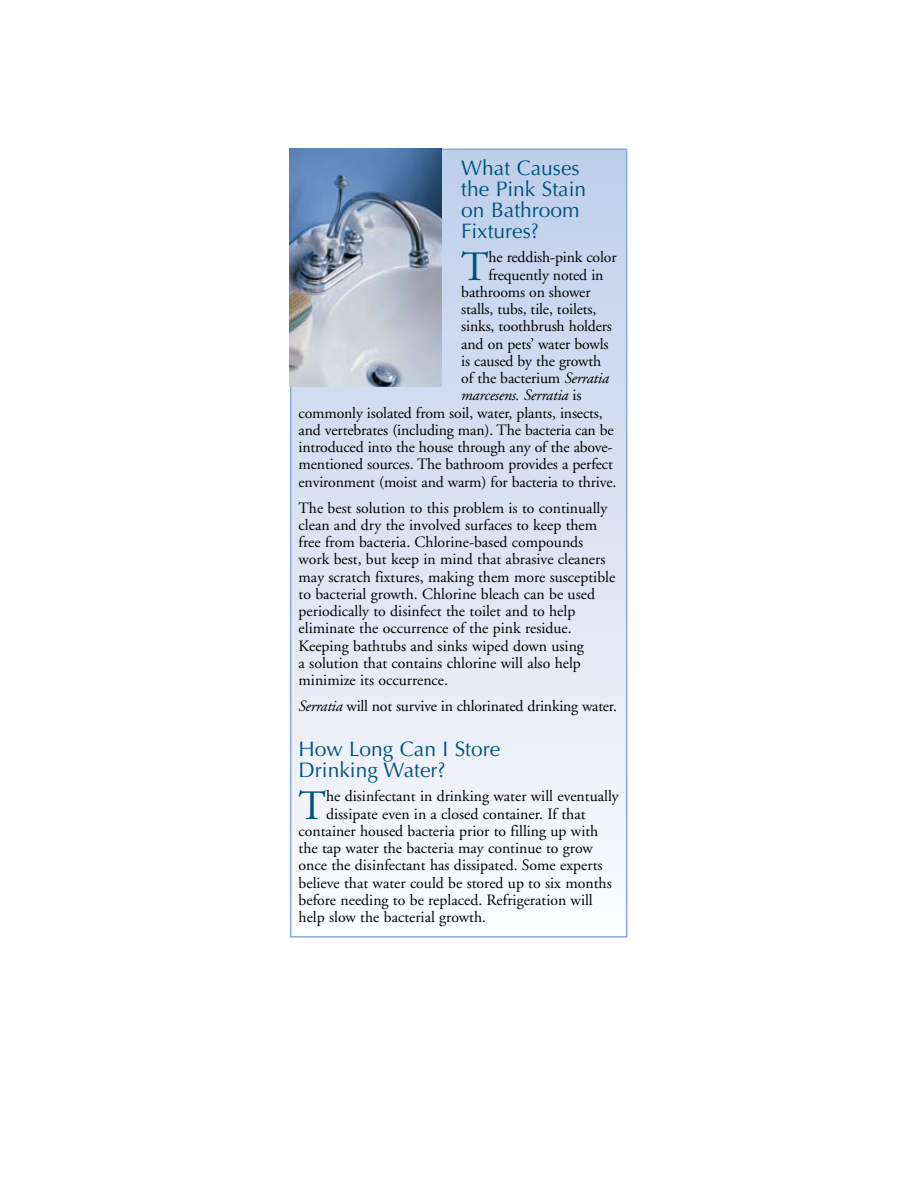
<style>
.page{position:relative;width:918px;height:1188px;background:#fff}
.page>*{position:absolute;margin:0;border:0;box-sizing:border-box;transform-origin:0 0}
.t1{font:41.7px "Adobe Garamond";color:#00527a}
.t2{font:21px/21px "Optima";color:#00527a}
.t3{font:15.75px/17.2px "Adobe Garamond";color:#000}
.t4{font:italic 15.75px "Adobe Garamond";letter-spacing:-.01em;color:#000}
.s1{font-style:italic}
.s2{font-style:normal}
</style>
<div class="page">
<div style="left:291px;top:149px;width:336px;height:788px;background:linear-gradient(to bottom,#bdceea,#fbfbfe)"></div>
<div style="left:290px;top:148px;width:337px;height:790px;border:2px solid #85abda"></div>
<img style="left:290px;top:148px;width:151px;height:239px">
<h2 class="t2" style="left:461px;top:157px;width:126px">What Causes the Pink Stain on Bathroom<br>Fixtures?</h2>
<h1 class="t1" style="left:461px;top:244px;width:29px">T</h1>
<p class="t3" style="left:488px;top:249px;width:130px">he reddish-pink color</p>
<p class="t3" style="left:488px;top:266px;width:117px">frequently noted in</p>
<p class="t3" style="left:461px;top:284px;width:131px">bathrooms on shower</p>
<p class="t3" style="left:461px;top:301px;width:137px">stalls, tubs, tile, toilets,</p>
<p class="t3" style="left:461px;top:318px;width:152px">sinks, toothbrush holders</p>
<p class="t3" style="left:461px;top:335px;width:149px">and on pets’ water bowls</p>
<p class="t3" style="left:461px;top:353px;width:141px">is caused by the growth</p>
<p class="t3" style="left:461px;top:370px;width:149px">of the bacterium <span class="s1">Serratia</span></p>
<p class="t4" style="left:461px;top:387px;width:122px">marcesens. Serratia <span class="s2">is</span></p>
<p class="t3" style="left:299px;top:404px;width:306px">commonly isolated from soil, water, plants, insects,</p>
<p class="t3" style="left:299px;top:422px;width:317px">and vertebrates (including man). The bacteria can be</p>
<p class="t3" style="left:299px;top:439px;width:315px">introduced into the house through any of the above-</p>
<p class="t3" style="left:299px;top:456px;width:316px">mentioned sources. The bathroom provides a perfect</p>
<p class="t3" style="left:299px;top:473px;width:319px">environment (moist and warm) for bacteria to thrive.</p>
<p class="t3" style="left:299px;top:499px;width:318px">The best solution to this problem is to continually clean and dry the involved surfaces to keep them free from bacteria. Chlorine-based compounds work best, but keep in mind that abrasive cleaners may scratch fixtures, making them more susceptible to bacterial growth. Chlorine bleach can be used periodically to disinfect the toilet and to help eliminate the occurrence of the pink residue.<br>Keeping bathtubs and sinks wiped down using<br>a solution that contains chlorine will also help minimize its occurrence.</p>
<p class="t3" style="left:299px;top:698px;width:320px"><span class="s1">Serratia</span> will not survive in chlorinated drinking water.</p>
<h2 class="t2" style="left:299px;top:738px;width:203px">How Long Can I Store<br>Drinking Water?</h2>
<h1 class="t1" style="left:299px;top:783px;width:29px">T</h1>
<p class="t3" style="left:326px;top:788px;width:294px">he disinfectant in drinking water will eventually</p>
<p class="t3" style="left:326px;top:805px;width:261px">dissipate even in a closed container. If that</p>
<p class="t3" style="left:299px;top:823px;width:301px">container housed bacteria prior to filling up with</p>
<p class="t3" style="left:299px;top:840px;width:296px">the tap water the bacteria may continue to grow</p>
<p class="t3" style="left:299px;top:857px;width:306px">once the disinfectant has dissipated. Some experts</p>
<p class="t3" style="left:299px;top:874px;width:315px">believe that water could be stored up to six months</p>
<p class="t3" style="left:299px;top:892px;width:296px">before needing to be replaced. Refrigeration will</p>
<p class="t3" style="left:299px;top:909px;width:189px">help slow the bacterial growth.</p>
</div>
